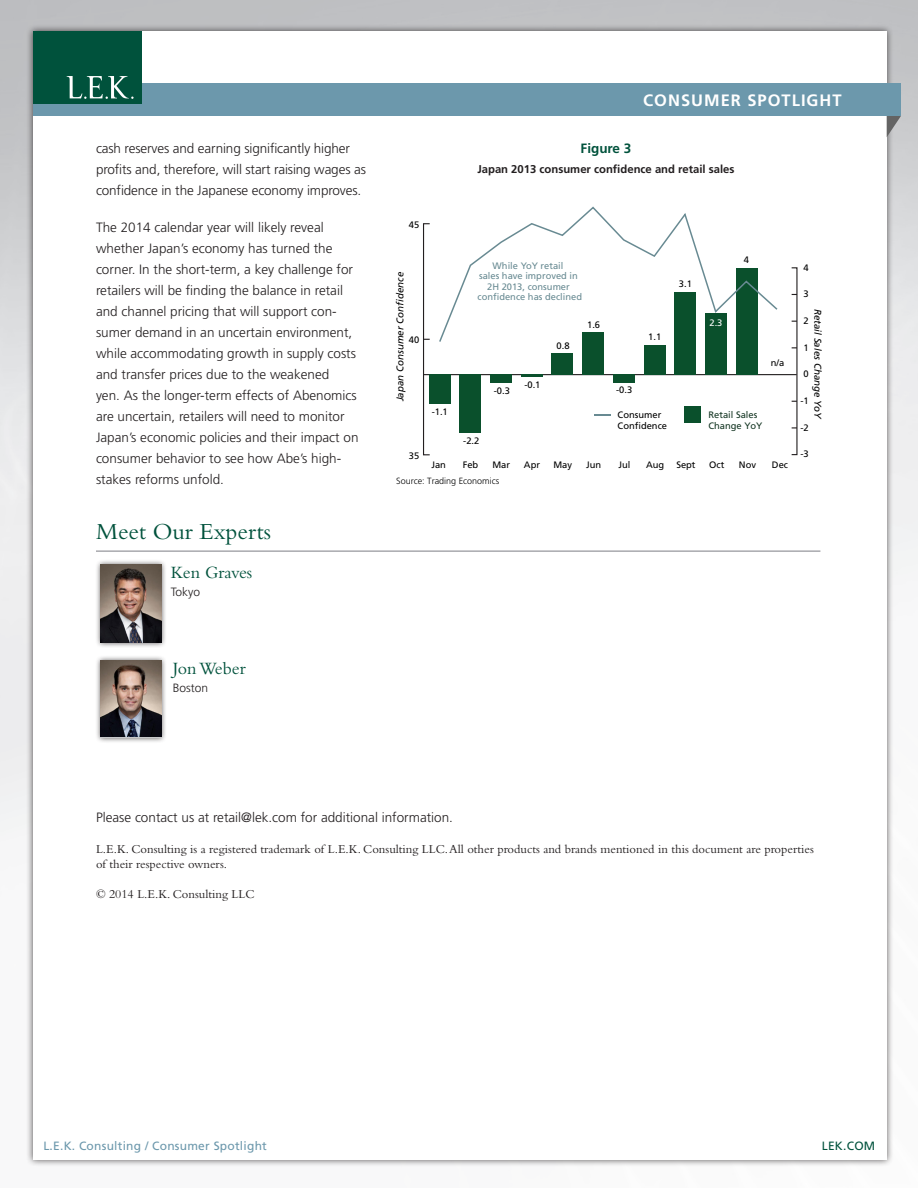
<style>
.page{position:relative;width:918px;height:1188px;background:#fff}
.page>*{position:absolute;margin:0;border:0;box-sizing:border-box;transform-origin:0 0}
.heading{font:24px "Bembo";color:#00523c}
.heading-2{font:18px "Bembo";color:#00523c}
.in_blue_band_top{font:700 16.5px "Frutiger";letter-spacing:.06em;color:#fff}
.frutiger_text_A{font:300 13.5px/21px "Frutiger";color:#231f20}
.bulleted_text{font:300 13.5px "Frutiger";color:#231f20}
.Figure_Title{font:700 13.5px "Frutiger";color:#00523c}
.frutiger_text{font:12.6px/14.9px "Bembo";color:#231f20}
.t1{font:12px "Frutiger";letter-spacing:.02em;color:#6c98ac}
.heading-3{font:300 12px "Frutiger";color:#231f20}
.t2{font:12px "Frutiger";letter-spacing:.02em;color:#00523c}
.t3{font:700 11.25px "Frutiger";color:#231f20}
.t4{font:italic 9.75px "Frutiger";color:#000}
.t5{font:9.3px/10.5px "Frutiger";color:#000}
.t6{font:9.3px/10.5px "Frutiger";color:#688a92;text-align:center}
.t7{font:9.3px/11.2px "Frutiger";color:#133522}
.t8{font:9.3px "Frutiger";color:#fff}
.t9{font:300 9px "Frutiger";color:#000}
</style>
<div class="page">
<div style="left:26px;top:24px;width:868px;height:1143px;background:#231f20;opacity:.75"></div>
<div style="left:33px;top:31px;width:853px;height:1129px;background:#fff"></div>
<svg style="left:887px;top:116px;width:14px;height:21px"></svg>
<div style="left:33px;top:83px;width:868px;height:33px;background:#6c98ac"></div>
<div style="left:33px;top:31px;width:108px;height:73px;background:#00523c"></div>
<svg style="left:67px;top:76px;width:67px;height:23px"></svg>
<div style="left:95px;top:559px;width:72px;height:89px;background:#231f20;opacity:.75"></div>
<img style="left:100px;top:565px;width:61px;height:77px">
<hr style="left:424px;top:374px;width:373px;height:1px;background:#231f20">
<svg style="left:791px;top:267px;width:7px;height:189px"></svg>
<div style="left:736px;top:268px;width:21px;height:107px;background:#0a502c"></div>
<div style="left:705px;top:313px;width:22px;height:62px;background:#0a502c"></div>
<div style="left:674px;top:292px;width:22px;height:83px;background:#0a502c"></div>
<div style="left:644px;top:345px;width:21px;height:30px;background:#0a502c"></div>
<div style="left:613px;top:375px;width:22px;height:8px;background:#0a502c"></div>
<div style="left:552px;top:353px;width:21px;height:22px;background:#0a502c"></div>
<hr style="left:521px;top:375px;width:22px;height:2px;background:#0a502c">
<div style="left:490px;top:375px;width:22px;height:8px;background:#0a502c"></div>
<div style="left:460px;top:375px;width:21px;height:58px;background:#0a502c"></div>
<div style="left:429px;top:375px;width:22px;height:29px;background:#0a502c"></div>
<div style="left:582px;top:332px;width:22px;height:43px;background:#0a502c"></div>
<svg style="left:594px;top:414px;width:16px;height:2px"></svg>
<div style="left:685px;top:406px;width:16px;height:17px;background:#0a502c"></div>
<svg style="left:423px;top:223px;width:8px;height:233px"></svg>
<svg style="left:439px;top:206px;width:339px;height:138px"></svg>
<hr style="left:96px;top:550px;width:724px;height:2px;background:#a8a9ad">
<div style="left:95px;top:655px;width:72px;height:88px;background:#231f20;opacity:.75"></div>
<img style="left:100px;top:660px;width:61px;height:77px">
<p class="frutiger_text_A" style="left:96px;top:138px;width:271px">cash reserves and earning significantly higher profits and, therefore, will start raising wages as confidence in the Japanese economy improves.</p>
<p class="frutiger_text_A" style="left:96px;top:217px;width:264px">The 2014 calendar year will likely reveal whether Japan’s economy has turned the corner. In the short-term, a key challenge for retailers will be finding the balance in retail and channel pricing that will support con&shy;sumer demand in an uncertain environment, while accommodating growth in supply costs and transfer prices due to the weakened<br>yen. As the longer-term effects of Abenomics are uncertain, retailers will need to monitor Japan’s economic policies and their impact on consumer behavior to see how Abe’s high&shy;stakes reforms unfold.</p>
<p class="heading" style="left:96px;top:517px;width:177px">Meet Our Experts</p>
<p class="heading-2" style="left:171px;top:562px;width:83px">Ken Graves</p>
<p class="heading-3" style="left:171px;top:585px;width:31px">Tokyo</p>
<p class="heading-2" style="left:173px;top:658px;width:74px">Jon Weber</p>
<p class="heading-3" style="left:173px;top:681px;width:37px">Boston</p>
<p class="in_blue_band_top" style="left:643px;top:91px;width:200px">CONSUMER SPOTLIGHT</p>
<p class="Figure_Title" style="left:581px;top:140px;width:52px">Figure 3</p>
<p class="t3" style="left:477px;top:163px;width:259px">Japan 2013 consumer confidence and retail sales</p>
<p class="t5" style="left:409px;top:219px;width:12px">45</p>
<p class="t4" style="left:394px;top:401px;width:131px;rotate:-90deg">Japan Consumer Confidence</p>
<p class="t5" style="left:409px;top:335px;width:12px">40</p>
<p class="t5" style="left:432px;top:407px;width:18px">-1.1</p>
<p class="t6" style="left:478px;top:260px;width:106px">While YoY retail<br>sales have improved in<br>2H 2013, consumer confidence has declined</p>
<p class="t5" style="left:679px;top:279px;width:15px">3.1</p>
<p class="t5" style="left:744px;top:255px;width:7px">4</p>
<p class="t5" style="left:804px;top:262px;width:7px">4</p>
<p class="t5" style="left:804px;top:289px;width:7px">3</p>
<p class="t5" style="left:494px;top:385px;width:18px">-0.3</p>
<p class="t5" style="left:524px;top:379px;width:18px">-0.1</p>
<p class="t5" style="left:557px;top:341px;width:15px">0.8</p>
<p class="t5" style="left:587px;top:320px;width:15px">1.6</p>
<p class="t5" style="left:648px;top:332px;width:15px">1.1</p>
<p class="t5" style="left:616px;top:385px;width:18px">-0.3</p>
<p class="t8" style="left:709px;top:317px;width:15px">2.3</p>
<p class="t5" style="left:618px;top:410px;width:51px">Consumer<br>Confidence</p>
<p class="t7" style="left:708px;top:409px;width:56px">Retail Sales<br>Change YoY</p>
<p class="t5" style="left:771px;top:358px;width:15px">n/a</p>
<p class="t4" style="left:823px;top:309px;width:112px;rotate:90deg">Retail Sales Change YoY</p>
<p class="t5" style="left:804px;top:315px;width:7px">2</p>
<p class="t5" style="left:804px;top:342px;width:7px">1</p>
<p class="t5" style="left:804px;top:369px;width:7px">0</p>
<p class="t5" style="left:800px;top:396px;width:10px">-1</p>
<p class="t5" style="left:800px;top:422px;width:10px">-2</p>
<p class="t5" style="left:409px;top:450px;width:12px">35</p>
<p class="t5" style="left:463px;top:436px;width:18px">-2.2</p>
<p class="t5" style="left:463px;top:459px;width:17px">Feb</p>
<p class="t5" style="left:431px;top:459px;width:16px">Jan</p>
<p class="t5" style="left:586px;top:459px;width:17px">Jun</p>
<p class="t5" style="left:492px;top:459px;width:19px">Mar</p>
<p class="t5" style="left:524px;top:459px;width:18px">Apr</p>
<p class="t5" style="left:553px;top:459px;width:20px">May</p>
<p class="t5" style="left:618px;top:459px;width:13px">Jul</p>
<p class="t5" style="left:646px;top:459px;width:20px">Aug</p>
<p class="t5" style="left:676px;top:459px;width:21px">Sept</p>
<p class="t5" style="left:709px;top:459px;width:17px">Oct</p>
<p class="t5" style="left:739px;top:459px;width:19px">Nov</p>
<p class="t5" style="left:772px;top:459px;width:18px">Dec</p>
<p class="t5" style="left:800px;top:449px;width:10px">-3</p>
<p class="t9" style="left:396px;top:476px;width:105px">Source: Trading Economics</p>
<p class="bulleted_text" style="left:96px;top:809px;width:359px">Please contact us at retail@lek.com for additional information.</p>
<p class="frutiger_text" style="left:96px;top:841px;width:719px">L.E.K. Consulting is a registered trademark of L.E.K. Consulting LLC. All other products and brands mentioned in this document are properties of their respective owners.</p>
<p class="frutiger_text" style="left:96px;top:887px;width:160px">© 2014 L.E.K. Consulting LLC</p>
<p class="t1" style="left:43px;top:1139px;width:225px">L.E.K. Consulting / Consumer Spotlight</p>
<p class="t2" style="left:822px;top:1139px;width:55px">LEK.COM</p>
</div>
